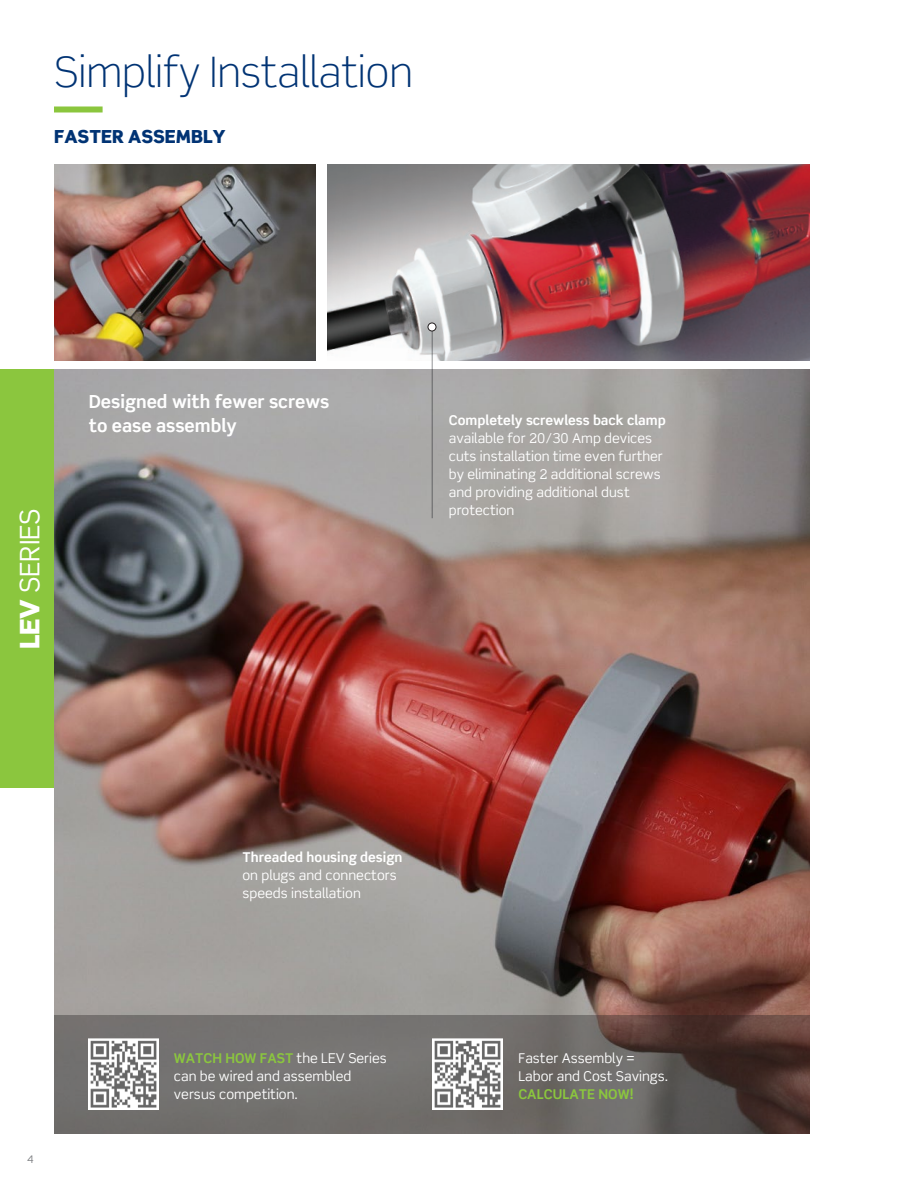
<style>
.page{position:relative;width:918px;height:1188px;background:#fff}
.page>*{position:absolute;margin:0;border:0;box-sizing:border-box;transform-origin:0 0}
.t1{font:300 42px "Scene Std";color:#013374}
.t2{font:27px "Scene Std";letter-spacing:-.01em;color:#fff}
.t3{font:700 18px/24px "Scene Std";color:#fff}
.t4{font:900 18px "Scene Std";color:#013374}
.t5{font:13.5px/18px "Scene Std";color:#fff}
.t6{font:10.5px "Scene Std";color:#808285}
.s1{font-weight:900}
.s2{font-weight:700}
.s3{font-weight:700;color:#8bc63e}
</style>
<div class="page">
<img style="left:54px;top:370px;width:756px;height:645px">
<svg style="left:54px;top:1015px;width:756px;height:119px;background:#696360"></svg>
<img style="left:54px;top:164px;width:262px;height:197px">
<img style="left:328px;top:164px;width:482px;height:197px">
<div style="left:0;top:370px;width:54px;height:418px;background:#8bc63e"></div>
<div style="left:54px;top:106px;width:49px;height:6px;background:#8bc63e"></div>
<hr style="left:432px;top:326px;width:1px;height:192px;background:#939598">
<div style="left:428px;top:323px;width:8px;height:8px;background:#fff;border-radius:50%"></div>
<div style="left:428px;top:323px;width:8px;height:8px;border:1px solid #231f20;border-radius:50%"></div>
<img style="left:89px;top:1039px;width:70px;height:70px">
<img style="left:433px;top:1039px;width:70px;height:70px">
<p class="t1" style="left:54px;top:46px;width:360px">Simplify Installation</p>
<p class="t4" style="left:54px;top:125px;width:173px">FASTER ASSEMBLY</p>
<p class="t2" style="left:13px;top:649px;width:142px;rotate:-90deg"><span class="s1">LEV</span> SERIES</p>
<p class="t3" style="left:89px;top:389px;width:242px">Designed with fewer screws to ease assembly</p>
<p class="t5" style="left:449px;top:411px;width:219px"><span class="s2">Completely screwless back clamp </span>available for 20/30 Amp devices cuts installation time even further by eliminating 2 additional screws and providing additional dust protection</p>
<p class="t6" style="left:27px;top:1152px;width:8px">4</p>
<p class="t5" style="left:243px;top:848px;width:162px"><span class="s2">Threaded housing design </span>on plugs and connectors speeds installation</p>
<p class="t5" style="left:174px;top:1049px;width:215px"><span class="s3">WATCH HOW FAST</span> the LEV Series can be wired and assembled versus competition.</p>
<p class="t5" style="left:518px;top:1049px;width:151px">Faster Assembly =<br>Labor and Cost Savings.<br><span class="s3">CALCULATE NOW!</span></p>
</div>
